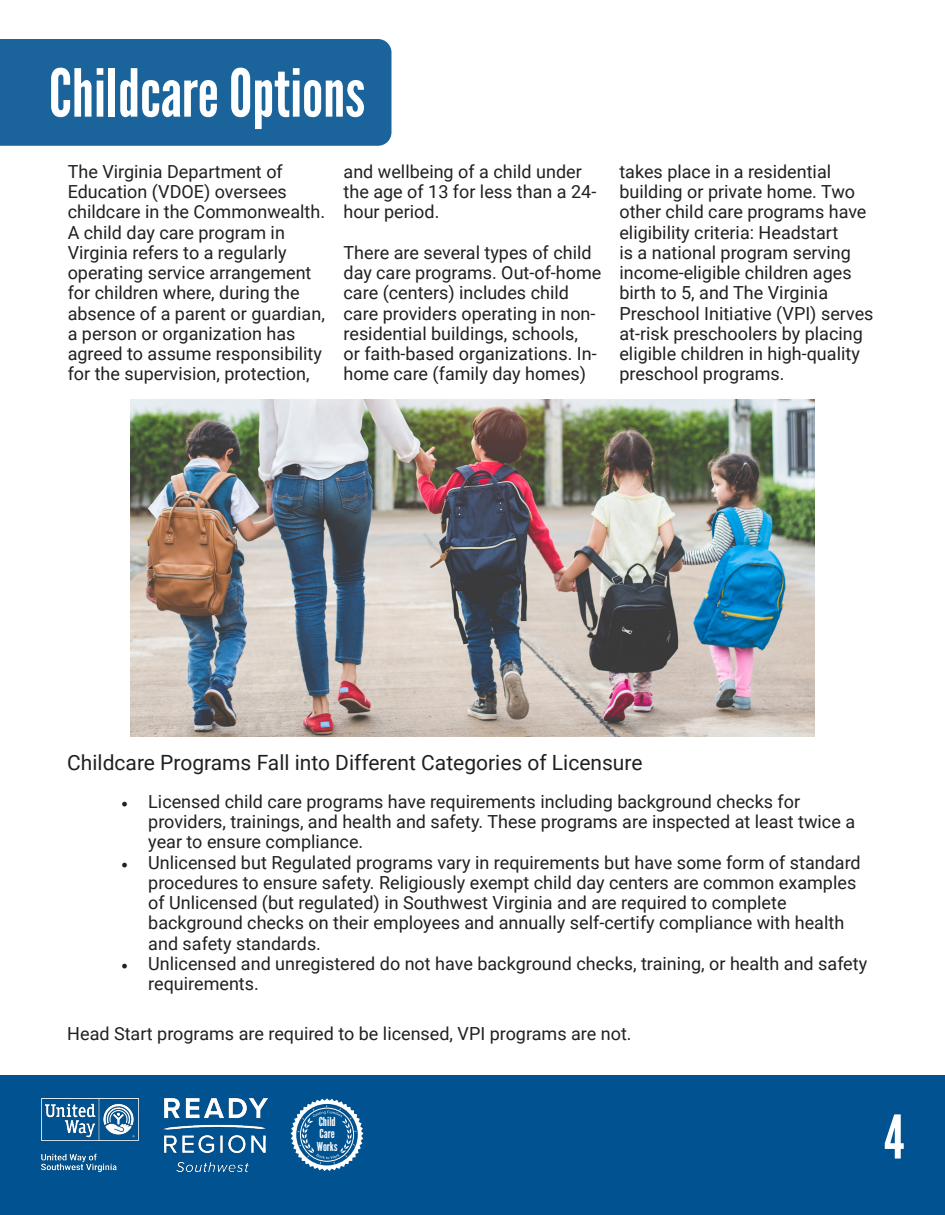
<style>
.page{position:relative;width:945px;height:1215px;background:#fff}
.page>*{position:absolute;margin:0;border:0;box-sizing:border-box;transform-origin:0 0}
.t1{font:66px "League Gothic";color:#fff}
.t2{font:60px "League Gothic";color:#fff}
.t3{font:21px "Roboto";color:#231f20}
.t4{font:18px/20.2px "Roboto";color:#231f20}
.t5{font:12.3px/12.1px "League Gothic";color:#fff}
.s1{font-family:"Minion Pro"}
</style>
<div class="page">
<div style="left:0;top:39px;width:392px;height:107px;background:#1a639b"></div>
<img style="left:130px;top:400px;width:684px;height:337px">
<div style="left:0;top:1076px;width:945px;height:139px;background:#015290"></div>
<img style="left:41px;top:1098px;width:227px;height:73px">
<svg style="left:291px;top:1098px;width:72px;height:73px"></svg>
<div style="left:300px;top:1108px;width:54px;height:53px;border:1px solid #fff;border-radius:50%"></div>
<p class="t1" style="left:49px;top:54px;width:318px">Childcare Options</p>
<p class="t4" style="left:68px;top:161px;width:259px">The Virginia Department of<br>Education (VDOE) oversees childcare in the Commonwealth.<br>A child day care program in<br>Virginia refers to a regularly operating service arrangement for children where, during the absence of a parent or guardian, a person or organization has agreed to assume responsibility for the supervision, protection,</p>
<p class="t4" style="left:344px;top:161px;width:254px">and wellbeing of a child under the age of 13 for less than a 24- hour period.</p>
<p class="t4" style="left:344px;top:242px;width:259px">There are several types of child day care programs. Out-of-home care (centers) includes child care providers operating in non&shy;residential buildings, schools,<br>or faith-based organizations. In&shy;home care (family day homes)</p>
<p class="t4" style="left:619px;top:161px;width:256px">takes place in a residential building or private home. Two other child care programs have eligibility criteria: Headstart<br>is a national program serving income-eligible children ages birth to 5, and The Virginia<br>Preschool Initiative (VPI) serves at-risk preschoolers by placing eligible children in high-quality preschool programs.</p>
<p class="t3" style="left:67px;top:747px;width:577px">Childcare Programs Fall into Different Categories of Licensure</p>
<p class="t4" style="left:148px;top:791px;width:708px;text-indent:-27px"><span class="s1">•</span> Licensed child care programs have requirements including background checks for providers, trainings, and health and safety. These programs are inspected at least twice a year to ensure compliance.</p>
<p class="t4" style="left:148px;top:851px;width:714px;text-indent:-27px"><span class="s1">•</span> Unlicensed but Regulated programs vary in requirements but have some form of standard procedures to ensure safety. Religiously exempt child day centers are common examples of Unlicensed (but regulated) in Southwest Virginia and are required to complete background checks on their employees and annually self-certify compliance with health and safety standards.</p>
<p class="t4" style="left:148px;top:953px;width:720px;text-indent:-27px"><span class="s1">•</span> Unlicensed and unregistered do not have background checks, training, or health and safety requirements.</p>
<p class="t4" style="left:67px;top:1022px;width:566px">Head Start programs are required to be licensed, VPI programs are not.</p>
<p class="t5" style="left:317px;top:1116px;width:22px">Child<br>Care<br>Works</p>
<p class="t2" style="left:884px;top:1101px;width:22px">4</p>
</div>
